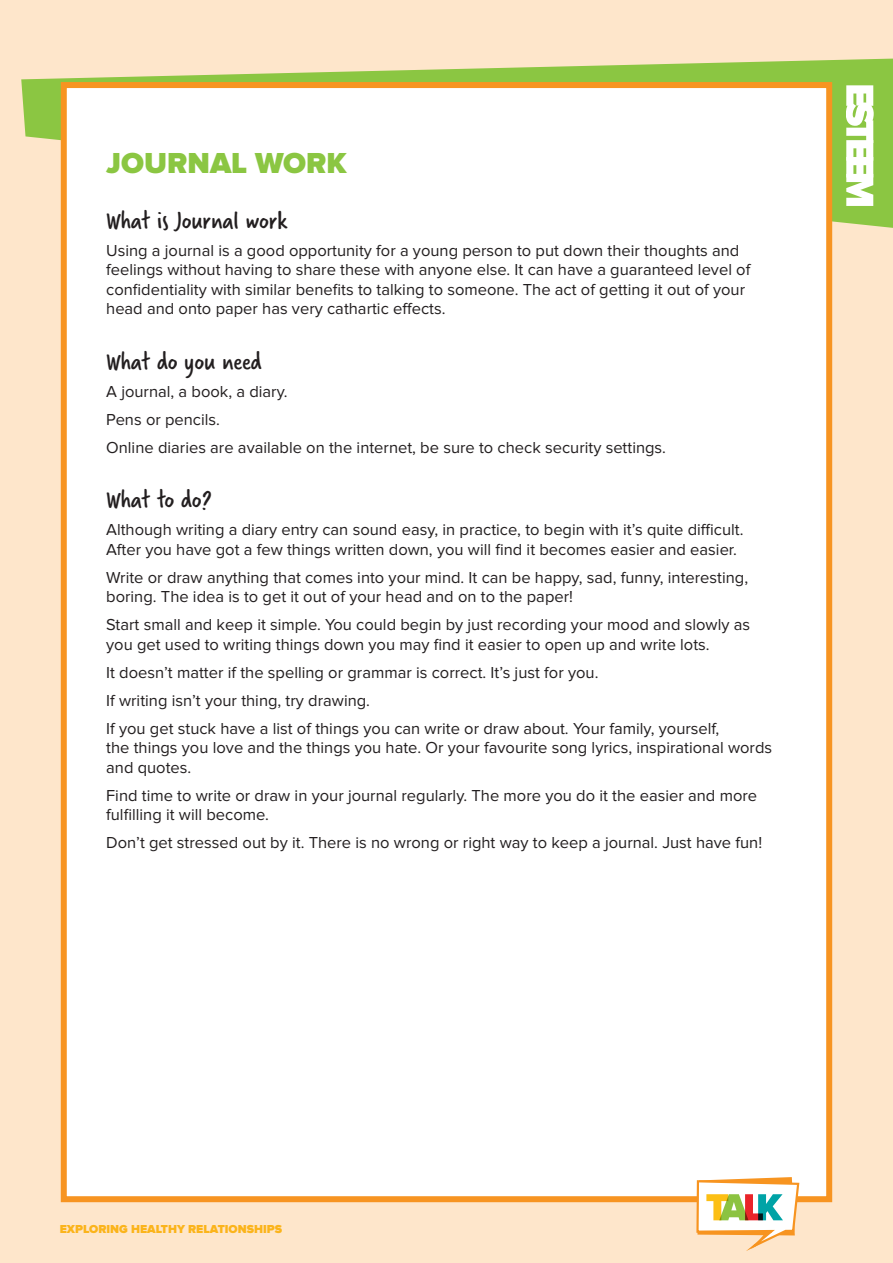
<style>
.page{position:relative;width:893px;height:1263px;background:#fee6cb}
.page>*{position:absolute;margin:0;border:0;box-sizing:border-box;transform-origin:0 0}
.body_copy{font:900 30px "Proxima Nova";color:#8bc642}
.body_copy-2{font:27px "Verveine";color:#231f20}
.body_copy-3{font:16.5px/19.5px "Proxima Nova";color:#231f20}
.t1{font:900 12px "Proxima Nova";color:#fbb41b}
</style>
<div class="page">
<svg style="left:21px;top:58px;width:872px;height:174px;fill:#8bc642"></svg>
<div style="left:61px;top:82px;width:771px;height:1120px;background:#fff;border:6px solid #f79421"></div>
<svg style="left:846px;top:85px;width:28px;height:121px;background:#e8f3d9"></svg>
<svg style="left:696px;top:1177px;width:104px;height:74px"></svg>
<p class="body_copy" style="left:106px;top:146px;width:242px">JOURNAL WORK</p>
<p class="body_copy-2" style="left:106px;top:201px;width:183px">What is Journal work</p>
<p class="body_copy-3" style="left:106px;top:241px;width:646px">Using a journal is a good opportunity for a young person to put down their thoughts and feelings without having to share these with anyone else. It can have a guaranteed level of confidentiality with similar benefits to talking to someone. The act of getting it out of your head and onto paper has very cathartic effects.</p>
<p class="body_copy-2" style="left:106px;top:343px;width:157px">What do you need</p>
<p class="body_copy-3" style="left:106px;top:382px;width:183px">A journal, a book, a diary.</p>
<p class="body_copy-3" style="left:106px;top:410px;width:115px">Pens or pencils.</p>
<p class="body_copy-3" style="left:106px;top:438px;width:561px">Online diaries are available on the internet, be sure to check security settings.</p>
<p class="body_copy-2" style="left:106px;top:481px;width:107px">What to do?</p>
<p class="body_copy-3" style="left:106px;top:520px;width:639px">Although writing a diary entry can sound easy, in practice, to begin with it’s quite difficult.<br>After you have got a few things written down, you will find it becomes easier and easier.</p>
<p class="body_copy-3" style="left:106px;top:568px;width:643px">Write or draw anything that comes into your mind. It can be happy, sad, funny, interesting, boring. The idea is to get it out of your head and on to the paper!</p>
<p class="body_copy-3" style="left:106px;top:615px;width:645px">Start small and keep it simple. You could begin by just recording your mood and slowly as you get used to writing things down you may find it easier to open up and write lots.</p>
<p class="body_copy-3" style="left:106px;top:663px;width:494px">It doesn’t matter if the spelling or grammar is correct. It’s just for you.</p>
<p class="body_copy-3" style="left:106px;top:691px;width:265px">If writing isn’t your thing, try drawing.</p>
<p class="body_copy-3" style="left:106px;top:719px;width:667px">If you get stuck have a list of things you can write or draw about. Your family, yourself,<br>the things you love and the things you hate. Or your favourite song lyrics, inspirational words and quotes.</p>
<p class="body_copy-3" style="left:106px;top:786px;width:652px">Find time to write or draw in your journal regularly. The more you do it the easier and more fulfilling it will become.</p>
<p class="body_copy-3" style="left:106px;top:833px;width:657px">Don’t get stressed out by it. There is no wrong or right way to keep a journal. Just have fun!</p>
<p class="t1" style="left:60px;top:1222px;width:224px">EXPLORING HEALTHY RELATIONSHIPS</p>
</div>
